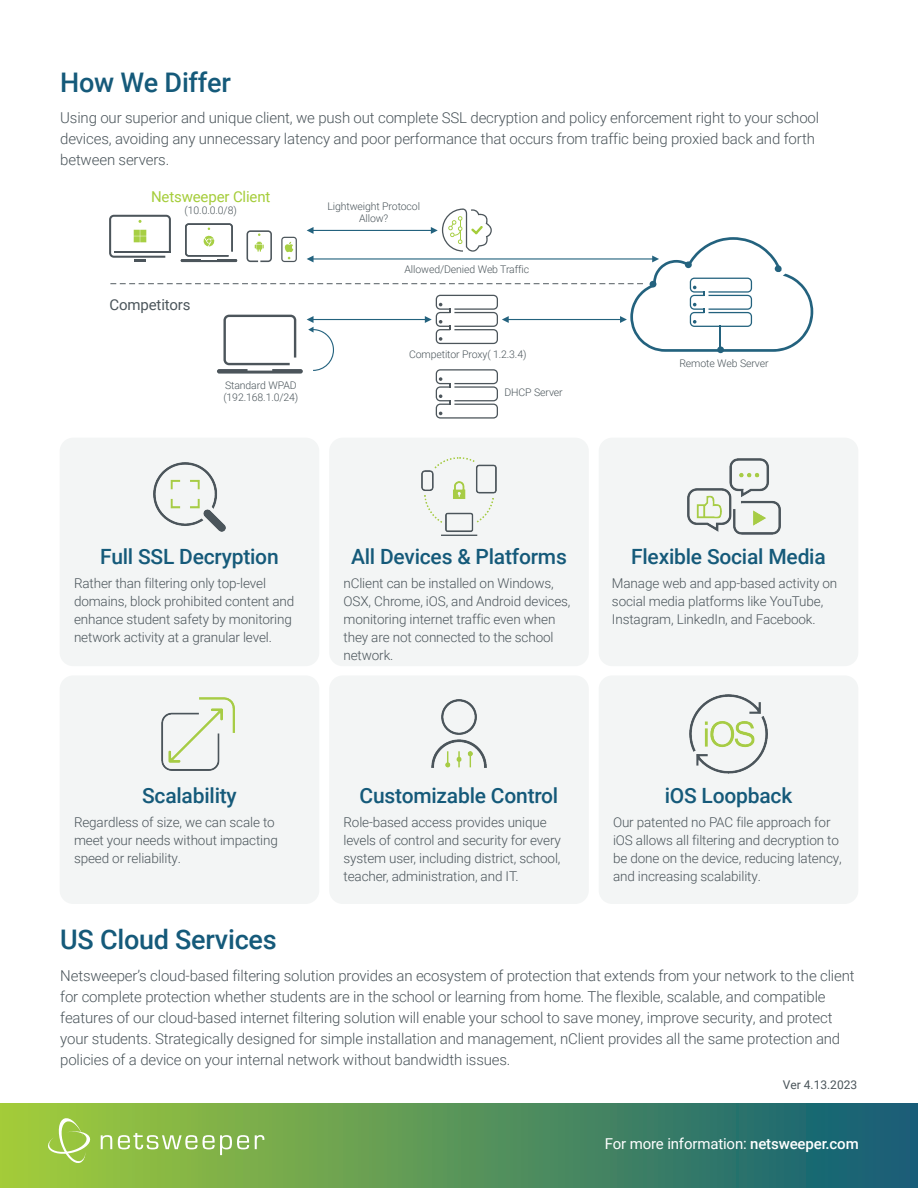
<style>
.page{position:relative;width:918px;height:1188px;background:#fff}
.page>*{position:absolute;margin:0;border:0;box-sizing:border-box;transform-origin:0 0}
.t1{font:500 27px "Roboto";letter-spacing:-.01em;color:#155a7a}
.t2{font:500 21px "Roboto";letter-spacing:-.01em;color:#155a7a}
.t3{font:300 15px/21px "Roboto";letter-spacing:-.01em;color:#4b555b}
.t4{font:15px "Roboto";letter-spacing:-.01em;color:#fff}
.t5{font:15px "Roboto";letter-spacing:-.01em;color:#a5cd3a}
.t6{font:15px "Roboto";letter-spacing:-.01em;color:#4b555b}
.t7{font:300 13.5px/18px "Roboto";letter-spacing:-.01em;color:#4b555b}
.t8{font:12px "Roboto";color:#4b555b}
.t9{font:300 10.5px/12px "Roboto";letter-spacing:-.01em;color:#4b555b}
.s1{font-weight:500}
</style>
<div class="page">
<div style="left:0;top:1103px;width:918px;height:85px;background:linear-gradient(to right,#a4cd3a,#105d78)"></div>
<svg style="left:101px;top:1135px;width:11px;height:14px"></svg>
<svg style="left:203px;top:1135px;width:46px;height:20px"></svg>
<svg style="left:255px;top:1135px;width:9px;height:14px"></svg>
<svg style="left:118px;top:1133px;width:79px;height:16px"></svg>
<svg style="left:47px;top:1116px;width:44px;height:49px;background:#a7cd59"></svg>
<div style="left:60px;top:438px;width:259px;height:228px;background:#f3f5f5;border-radius:14px"></div>
<div style="left:599px;top:438px;width:259px;height:228px;background:#f3f5f5;border-radius:14px"></div>
<div style="left:329px;top:438px;width:260px;height:228px;background:#f3f5f5;border-radius:14px"></div>
<div style="left:60px;top:675px;width:259px;height:229px;background:#f3f5f5;border-radius:14px"></div>
<div style="left:599px;top:675px;width:259px;height:229px;background:#f3f5f5;border-radius:14px"></div>
<div style="left:329px;top:675px;width:260px;height:229px;background:#f3f5f5;border-radius:14px"></div>
<img style="left:431px;top:700px;width:56px;height:68px">
<img style="left:154px;top:462px;width:71px;height:69px">
<img style="left:162px;top:697px;width:73px;height:73px">
<img style="left:421px;top:457px;width:76px;height:79px">
<img style="left:687px;top:459px;width:94px;height:76px">
<img style="left:689px;top:694px;width:79px;height:79px">
<svg style="left:109px;top:209px;width:704px;height:210px"></svg>
<h1 class="t1" style="left:60px;top:63px;width:172px">How We Differ</h1>
<p class="t3" style="left:60px;top:107px;width:761px">Using our superior and unique client, we push out complete SSL decryption and policy enforcement right to your school devices, avoiding any unnecessary latency and poor performance that occurs from traffic being proxied back and forth between servers.</p>
<p class="t5" style="left:151px;top:186px;width:121px">Netsweeper Client</p>
<p class="t9" style="left:185px;top:204px;width:54px">(10.0.0.0/8)</p>
<p class="t9" style="left:327px;top:200px;width:94px;text-align:center">Lightweight Protocol<br>Allow?</p>
<p class="t6" style="left:110px;top:294px;width:82px">Competitors</p>
<p class="t9" style="left:223px;top:379px;width:77px">Standard WPAD (192.168.1.0/24)</p>
<p class="t9" style="left:405px;top:263px;width:126px">Allowed/Denied Web Traffic</p>
<p class="t9" style="left:409px;top:348px;width:119px">Competitor Proxy( 1.2.3.4)</p>
<p class="t9" style="left:504px;top:386px;width:60px">DHCP Server</p>
<p class="t9" style="left:679px;top:357px;width:91px">Remote Web Server</p>
<h2 class="t2" style="left:100px;top:541px;width:180px">Full SSL Decryption</h2>
<p class="t7" style="left:74px;top:573px;width:222px">Rather than filtering only top-level domains, block prohibited content and enhance student safety by monitoring network activity at a granular level.</p>
<h2 class="t2" style="left:351px;top:541px;width:217px">All Devices &amp; Platforms</h2>
<p class="t7" style="left:344px;top:573px;width:229px">nClient can be installed on Windows,<br>OSX, Chrome, iOS, and Android devices, monitoring internet traffic even when they are not connected to the school network.</p>
<h2 class="t2" style="left:631px;top:541px;width:196px">Flexible Social Media</h2>
<p class="t7" style="left:612px;top:573px;width:227px">Manage web and app-based activity on social media platforms like YouTube,<br>Instagram, LinkedIn, and Facebook.</p>
<h2 class="t2" style="left:142px;top:781px;width:96px">Scalability</h2>
<p class="t7" style="left:74px;top:813px;width:205px">Regardless of size, we can scale to meet your needs without impacting speed or reliability.</p>
<h2 class="t2" style="left:360px;top:781px;width:200px">Customizable Control</h2>
<p class="t7" style="left:344px;top:813px;width:219px">Role-based access provides unique levels of control and security for every system user, including district, school, teacher, administration, and IT.</p>
<h2 class="t2" style="left:665px;top:781px;width:129px">iOS Loopback</h2>
<p class="t7" style="left:613px;top:813px;width:230px">Our patented no PAC file approach for iOS allows all filtering and decryption to be done on the device, reducing latency, and increasing scalability.</p>
<h1 class="t1" style="left:60px;top:921px;width:218px">US Cloud Services</h1>
<p class="t3" style="left:60px;top:965px;width:796px">Netsweeper’s cloud-based filtering solution provides an ecosystem of protection that extends from your network to the client for complete protection whether students are in the school or learning from home. The flexible, scalable, and compatible features of our cloud-based internet filtering solution will enable your school to save money, improve security, and protect your students. Strategically designed for simple installation and management, nClient provides all the same protection and policies of a device on your internal network without bandwidth issues.</p>
<p class="t8" style="left:783px;top:1077px;width:76px">Ver 4.13.2023</p>
<p class="t4" style="left:605px;top:1133px;width:255px">For more information: <span class="s1">netsweeper.com</span></p>
</div>
